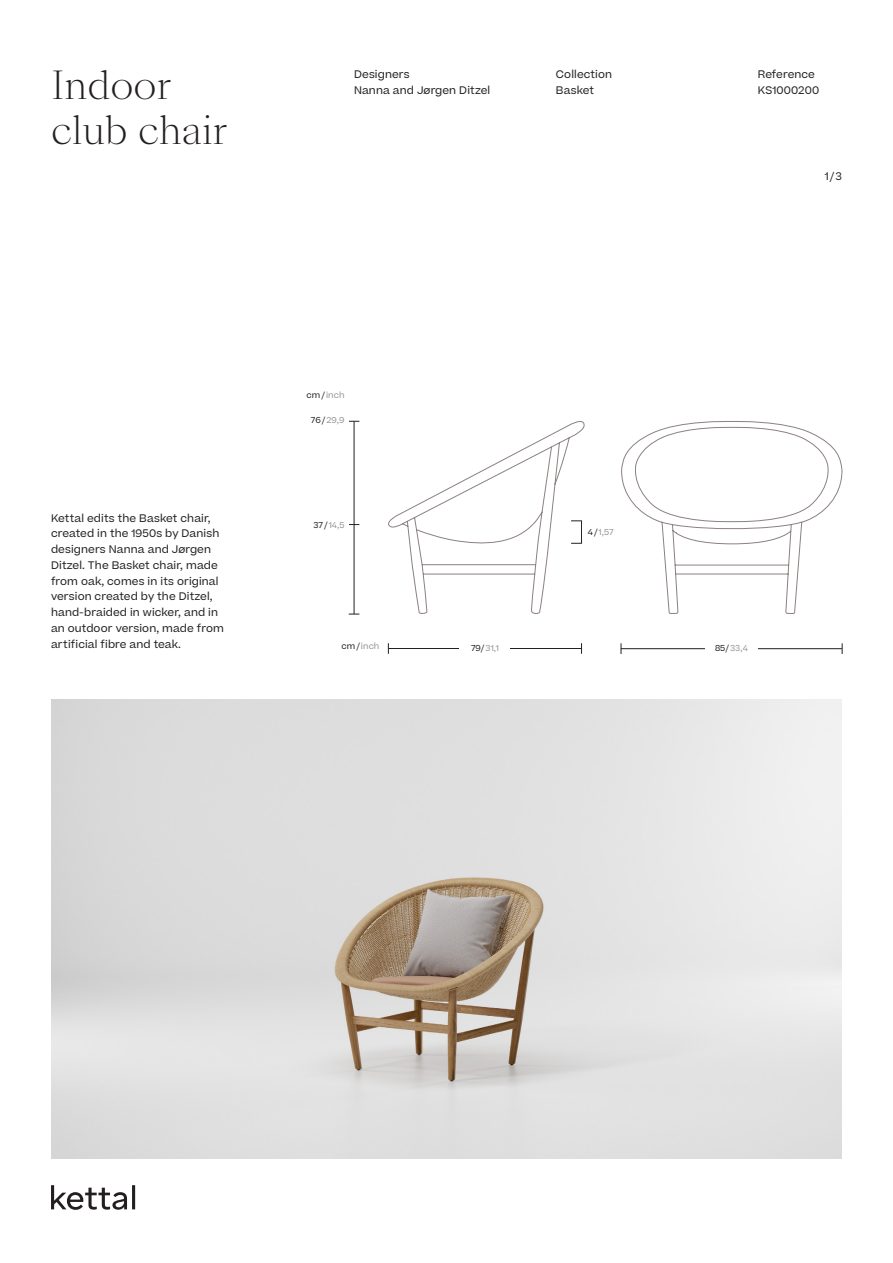
<style>
.page{position:relative;width:893px;height:1263px;background:#fff}
.page>*{position:absolute;margin:0;border:0;box-sizing:border-box;transform-origin:0 0}
.t1{font:300 37.5px "Sang Bleu Kingdom";color:#231f20}
.t2{font:10.5px/15.8px "Beatrice";letter-spacing:.01em;color:#231f20}
.Beatrice_5_5{font:8.25px "Beatrice";letter-spacing:.01em;color:#939598}
.s1{color:#231f20}
</style>
<div class="page">
<hr style="left:621px;top:648px;width:221px;height:1px;background:#231f20">
<hr style="left:389px;top:648px;width:192px;height:1px;background:#231f20">
<hr style="left:354px;top:421px;width:1px;height:193px;background:#231f20">
<div style="left:705px;top:641px;width:53px;height:14px;background:#fff"></div>
<div style="left:460px;top:641px;width:50px;height:14px;background:#fff"></div>
<svg style="left:51px;top:1185px;width:84px;height:25px"></svg>
<img style="left:51px;top:699px;width:791px;height:460px">
<svg style="left:388px;top:421px;width:455px;height:193px"></svg>
<p class="t1" style="left:51px;top:59px;width:122px">Indoor</p>
<p class="t1" style="left:51px;top:104px;width:178px">club chair</p>
<p class="t2" style="left:354px;top:66px;width:57px">Designers</p>
<p class="t2" style="left:354px;top:82px;width:138px">Nanna and Jørgen Ditzel</p>
<p class="t2" style="left:556px;top:66px;width:58px">Collection</p>
<p class="t2" style="left:556px;top:82px;width:40px">Basket</p>
<p class="t2" style="left:758px;top:66px;width:59px">Reference</p>
<p class="t2" style="left:758px;top:82px;width:63px">KS1000200</p>
<p class="t2" style="left:825px;top:168px;width:19px">1/3</p>
<p class="t2" style="left:51px;top:510px;width:174px">Kettal edits the Basket chair, created in the 1950s by Danish designers Nanna and Jørgen<br>Ditzel. The Basket chair, made from oak, comes in its original version created by the Ditzel, hand-braided in wicker, and in an outdoor version, made from artificial fibre and teak.</p>
<p class="Beatrice_5_5" style="left:307px;top:390px;width:39px"><span class="s1">cm/</span> inch</p>
<p class="Beatrice_5_5" style="left:311px;top:415px;width:35px"><span class="s1">76/</span>29,9</p>
<p class="Beatrice_5_5" style="left:313px;top:519px;width:33px"><span class="s1">37/</span> 14,5</p>
<p class="Beatrice_5_5" style="left:341px;top:640px;width:39px"><span class="s1">cm/</span> inch</p>
<p class="Beatrice_5_5" style="left:588px;top:527px;width:27px"><span class="s1">4/</span> 1,57</p>
<p class="Beatrice_5_5" style="left:471px;top:643px;width:29px"><span class="s1">79/</span>31,1</p>
<p class="Beatrice_5_5" style="left:715px;top:643px;width:34px"><span class="s1">85/</span>33,4</p>
</div>
